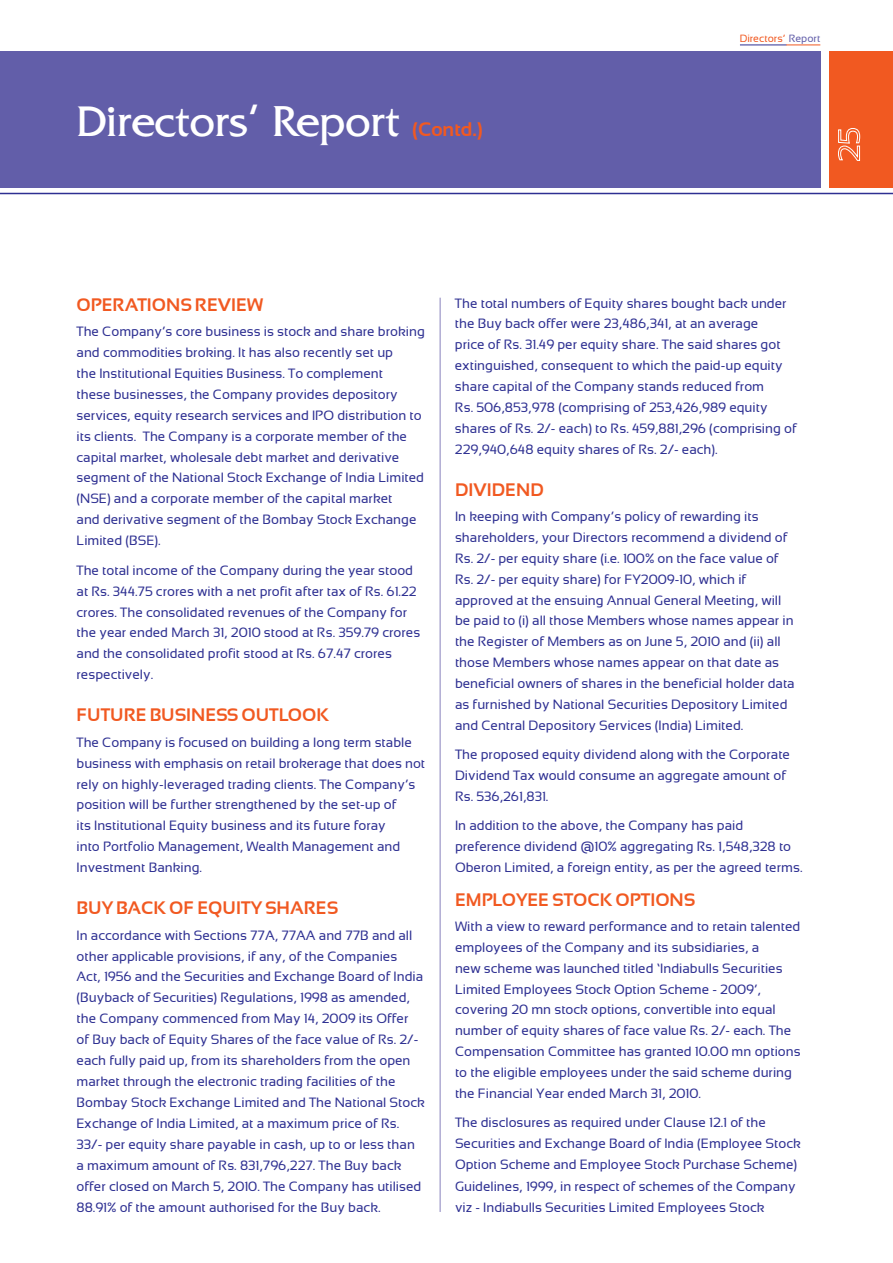
<style>
.page{position:relative;width:893px;height:1263px;background:#fff}
.page>*{position:absolute;margin:0;border:0;box-sizing:border-box;transform-origin:0 0}
.t1{font:300 45px "Big Bear Normal";color:#fff}
.t2{font:700 19.5px "Sansation";color:#f15921}
.t3{font:700 18px "Sansation";color:#f15921}
.t4{font:13.5px/20.9px "Sansation";color:#2e3092}
.t5{font:10.5px "Sansation";color:#f15921}
.s1{font-family:"Sansation";font-weight:400}
.s2{color:#625ea9}
</style>
<div class="page">
<div style="left:0;top:51px;width:821px;height:136px;background:#625ea9"></div>
<div style="left:829px;top:51px;width:64px;height:136px;background:#f15921"></div>
<svg style="left:838px;top:128px;width:22px;height:33px"></svg>
<hr style="left:0;top:193px;width:893px;height:1px;background:#2e3092">
<hr style="left:786px;top:45px;width:34px;height:1px;background:#f15921">
<hr style="left:740px;top:45px;width:46px;height:1px;background:#2e3092">
<hr style="left:440px;top:298px;width:1px;height:914px;background:#8781bd">
<p class="t1" style="left:77px;top:97px;width:324px">Directors<span class="s1">’</span> Report</p>
<p class="t2" style="left:412px;top:118px;width:72px">(Contd.)</p>
<p class="t5" style="left:740px;top:32px;width:82px">Directors’ <span class="s2">Report</span></p>
<p class="t3" style="left:77px;top:294px;width:188px">OPERATIONS REVIEW</p>
<p class="t4" style="left:77px;top:321px;width:350px">The Company’s core business is stock and share broking and commodities broking. It has also recently set up<br>the Institutional Equities Business. To complement<br>these businesses, the Company provides depository services, equity research services and IPO distribution to its clients. The Company is a corporate member of the capital market, wholesale debt market and derivative segment of the National Stock Exchange of India Limited (NSE) and a corporate member of the capital market<br>and derivative segment of the Bombay Stock Exchange Limited (BSE).</p>
<p class="t4" style="left:77px;top:560px;width:345px">The total income of the Company during the year stood at Rs. 344.75 crores with a net profit after tax of Rs. 61.22 crores. The consolidated revenues of the Company for the year ended March 31, 2010 stood at Rs. 359.79 crores and the consolidated profit stood at Rs. 67.47 crores respectively.</p>
<p class="t3" style="left:77px;top:705px;width:254px">FUTURE BUSINESS OUTLOOK</p>
<p class="t4" style="left:77px;top:731px;width:350px">The Company is focused on building a long term stable business with emphasis on retail brokerage that does not rely on highly-leveraged trading clients. The Company’s position will be further strengthened by the set-up of<br>its Institutional Equity business and its future foray<br>into Portfolio Management, Wealth Management and Investment Banking.</p>
<p class="t3" style="left:77px;top:898px;width:263px">BUY BACK OF EQUITY SHARES</p>
<p class="t4" style="left:77px;top:924px;width:350px">In accordance with Sections 77A, 77AA and 77B and all other applicable provisions, if any, of the Companies<br>Act, 1956 and the Securities and Exchange Board of India (Buyback of Securities) Regulations, 1998 as amended, the Company commenced from May 14, 2009 its Offer<br>of Buy back of Equity Shares of the face value of Rs. 2/- each fully paid up, from its shareholders from the open market through the electronic trading facilities of the Bombay Stock Exchange Limited and The National Stock Exchange of India Limited, at a maximum price of Rs.<br>33/- per equity share payable in cash, up to or less than a maximum amount of Rs. 831,796,227. The Buy back offer closed on March 5, 2010. The Company has utilised 88.91% of the amount authorised for the Buy back.</p>
<p class="t4" style="left:455px;top:292px;width:343px">The total numbers of Equity shares bought back under the Buy back offer were 23,486,341, at an average<br>price of Rs. 31.49 per equity share. The said shares got extinguished, consequent to which the paid-up equity share capital of the Company stands reduced from<br>Rs. 506,853,978 (comprising of 253,426,989 equity shares of Rs. 2/- each) to Rs. 459,881,296 (comprising of 229,940,648 equity shares of Rs. 2/- each).</p>
<p class="t3" style="left:455px;top:479px;width:90px">DIVIDEND</p>
<p class="t4" style="left:455px;top:506px;width:341px">In keeping with Company’s policy of rewarding its shareholders, your Directors recommend a dividend of Rs. 2/- per equity share (i.e. 100% on the face value of Rs. 2/- per equity share) for FY2009-10, which if approved at the ensuing Annual General Meeting, will be paid to (i) all those Members whose names appear in the Register of Members as on June 5, 2010 and (ii) all those Members whose names appear on that date as beneficial owners of shares in the beneficial holder data as furnished by National Securities Depository Limited and Central Depository Services (India) Limited.</p>
<p class="t4" style="left:455px;top:744px;width:337px">The proposed equity dividend along with the Corporate<br>Dividend Tax would consume an aggregate amount of<br>Rs. 536,261,831.</p>
<p class="t4" style="left:455px;top:815px;width:349px">In addition to the above, the Company has paid preference dividend @10% aggregating Rs. 1,548,328 to<br>Oberon Limited, a foreign entity, as per the agreed terms.</p>
<p class="t3" style="left:455px;top:889px;width:242px">EMPLOYEE STOCK OPTIONS</p>
<p class="t4" style="left:455px;top:916px;width:347px">With a view to reward performance and to retain talented employees of the Company and its subsidiaries, a<br>new scheme was launched titled ‘Indiabulls Securities Limited Employees Stock Option Scheme - 2009’, covering 20 mn stock options, convertible into equal number of equity shares of face value Rs. 2/- each. The Compensation Committee has granted 10.00 mn options to the eligible employees under the said scheme during the Financial Year ended March 31, 2010.</p>
<p class="t4" style="left:455px;top:1112px;width:347px">The disclosures as required under Clause 12.1 of the Securities and Exchange Board of India (Employee Stock Option Scheme and Employee Stock Purchase Scheme)<br>Guidelines, 1999, in respect of schemes of the Company viz - Indiabulls Securities Limited Employees Stock</p>
</div>
